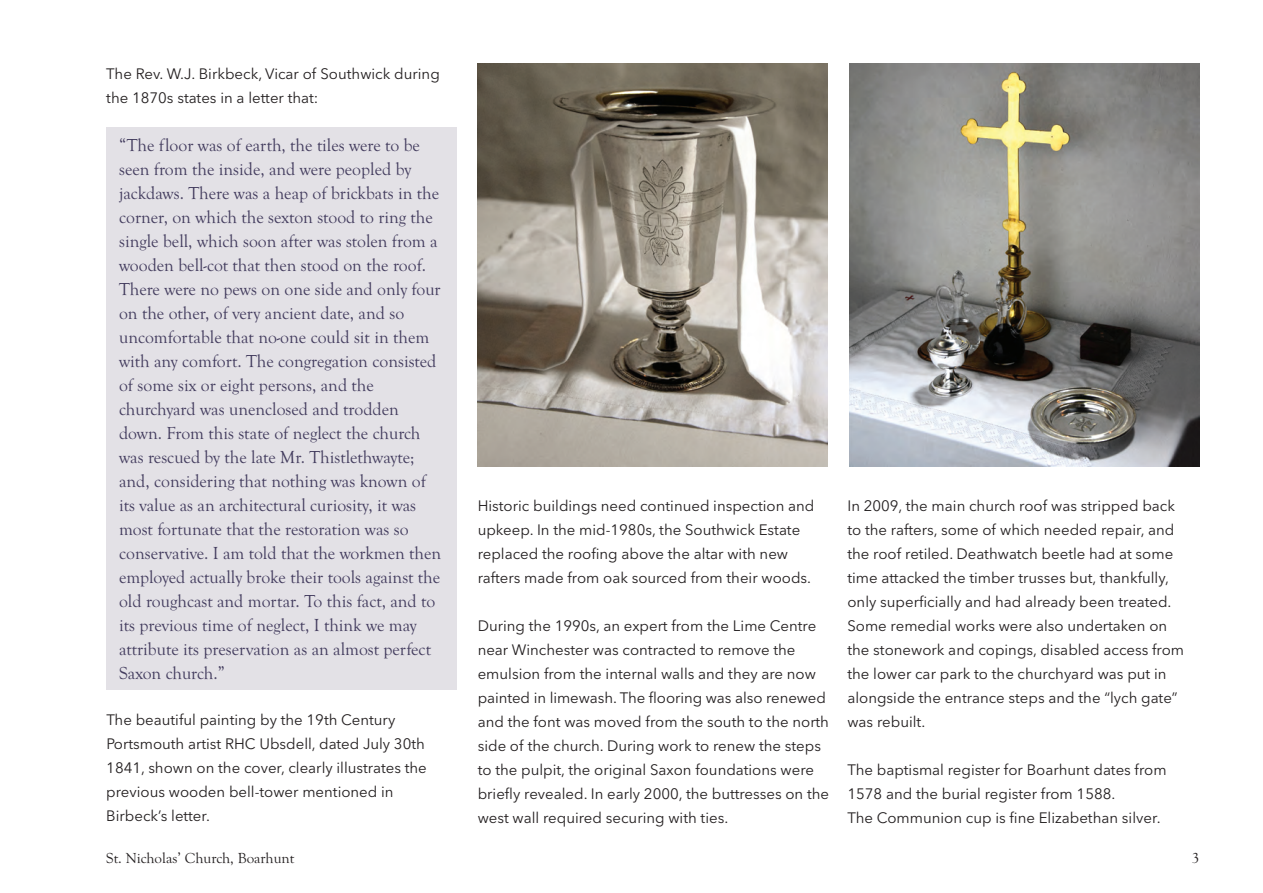
<style>
.page{position:relative;width:1263px;height:893px;background:#fff}
.page>*{position:absolute;margin:0;border:0;box-sizing:border-box;transform-origin:0 0}
.t1{font:18px/24px "Goudy Old Style T";color:#433c5e}
.t2{font:15px/24px "Avenir Next";color:#231f20}
.t3{font:15px "Goudy Old Style T";color:#231f20}
</style>
<div class="page">
<div style="left:106px;top:128px;width:350px;height:562px;background:#e3e1e6"></div>
<img style="left:849px;top:64px;width:350px;height:402px">
<img style="left:478px;top:64px;width:350px;height:402px">
<p class="t2" style="left:106px;top:61px;width:335px">The Rev. W.J. Birkbeck, Vicar of Southwick during the 1870s states in a letter that:</p>
<p class="t1" style="left:119px;top:133px;width:324px">“The floor was of earth, the tiles were to be seen from the inside, and were peopled by jackdaws. There was a heap of brickbats in the corner, on which the sexton stood to ring the single bell, which soon after was stolen from a wooden bell-cot that then stood on the roof.<br>There were no pews on one side and only four on the other, of very ancient date, and so uncomfortable that no-one could sit in them with any comfort. The congregation consisted of some six or eight persons, and the churchyard was unenclosed and trodden down. From this state of neglect the church was rescued by the late Mr. Thistlethwayte; and, considering that nothing was known of its value as an architectural curiosity, it was most fortunate that the restoration was so conservative. I am told that the workmen then employed actually broke their tools against the old roughcast and mortar. To this fact, and to its previous time of neglect, I think we may attribute its preservation as an almost perfect Saxon church.”</p>
<p class="t2" style="left:106px;top:707px;width:322px">The beautiful painting by the 19th Century Portsmouth artist RHC Ubsdell, dated July 30th 1841, shown on the cover, clearly illustrates the previous wooden bell-tower mentioned in Birbeck’s letter.</p>
<p class="t2" style="left:478px;top:493px;width:338px">Historic buildings need continued inspection and upkeep. In the mid-1980s, the Southwick Estate replaced the roofing above the altar with new rafters made from oak sourced from their woods.</p>
<p class="t2" style="left:478px;top:613px;width:353px">During the 1990s, an expert from the Lime Centre near Winchester was contracted to remove the emulsion from the internal walls and they are now painted in limewash. The flooring was also renewed and the font was moved from the south to the north side of the church. During work to renew the steps to the pulpit, the original Saxon foundations were briefly revealed. In early 2000, the buttresses on the west wall required securing with ties.</p>
<p class="t2" style="left:847px;top:493px;width:338px">In 2009, the main church roof was stripped back to the rafters, some of which needed repair, and the roof retiled. Deathwatch beetle had at some time attacked the timber trusses but, thankfully, only superficially and had already been treated.<br>Some remedial works were also undertaken on the stonework and copings, disabled access from the lower car park to the churchyard was put in alongside the entrance steps and the “lych gate” was rebuilt.</p>
<p class="t2" style="left:847px;top:757px;width:321px">The baptismal register for Boarhunt dates from<br>1578 and the burial register from 1588.<br>The Communion cup is fine Elizabethan silver.</p>
<p class="t3" style="left:106px;top:849px;width:190px">St. Nicholas’ Church, Boarhunt</p>
<p class="t3" style="left:1192px;top:849px;width:9px">3</p>
</div>
